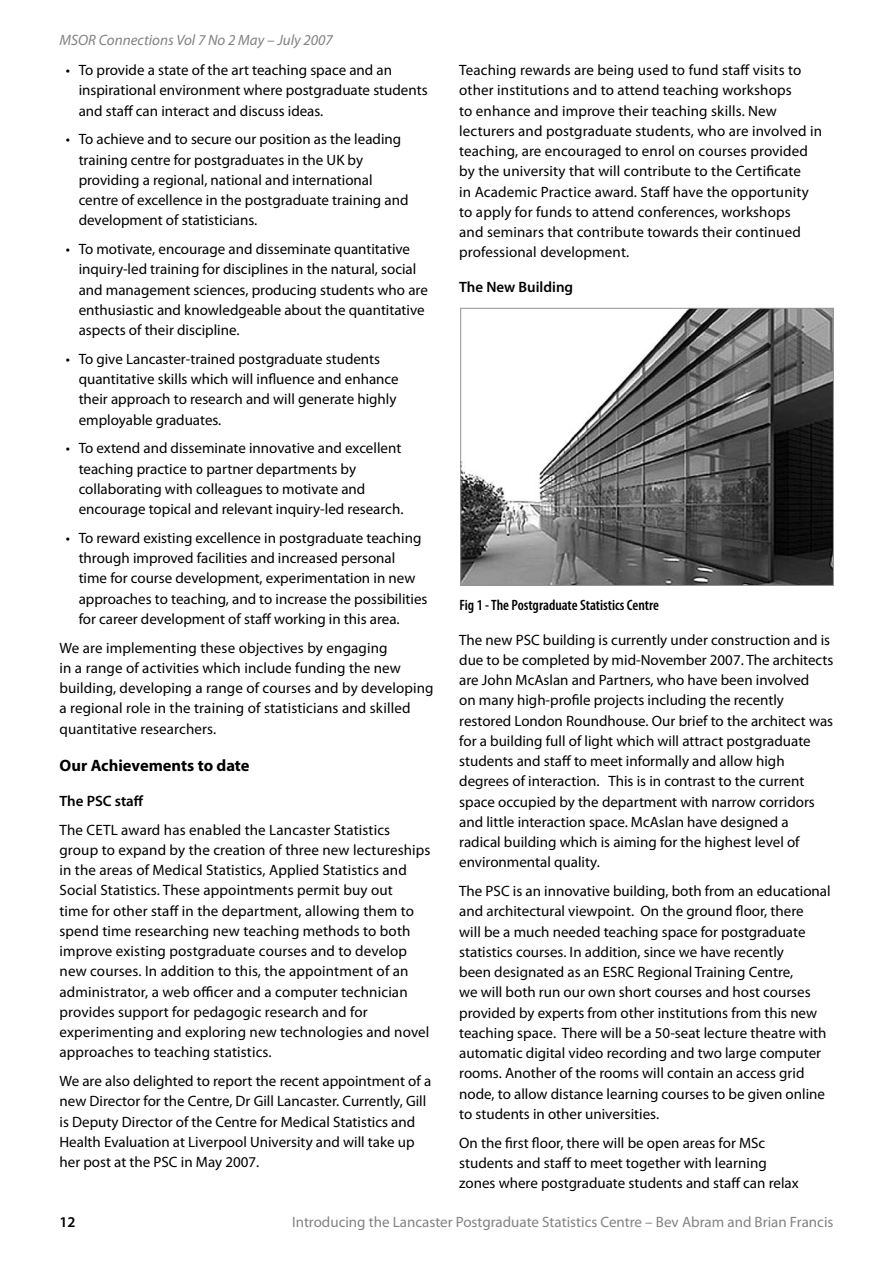
<style>
.page{position:relative;width:893px;height:1263px;background:#fff}
.page>*{position:absolute;margin:0;border:0;box-sizing:border-box;transform-origin:0 0}
.t1{font:700 16.5px "Myriad Pro";color:#000}
.t2{font:15px/20.2px "Myriad Pro";color:#000}
.t3{font:15px "Myriad Pro";color:#808284}
.t4{font:600 condensed 15px "Myriad Pro";color:#000}
.t5{font:italic 15px "Myriad Pro";color:#808284}
.t6{font:600 15px "Myriad Pro";color:#000}
</style>
<div class="page">
<img style="left:462px;top:310px;width:370px;height:274px">
<div style="left:460px;top:308px;width:374px;height:278px;border:1px solid #939598"></div>
<p class="t5" style="left:60px;top:30px;width:275px">MSOR Connections Vol 7 No 2 May – July 2007</p>
<p class="t2" style="left:79px;top:60px;width:350px">To provide a state of the art teaching space and an inspirational environment where postgraduate students and staff can interact and discuss ideas.</p>
<p class="t2" style="left:79px;top:129px;width:331px">To achieve and to secure our position as the leading training centre for postgraduates in the UK by providing a regional, national and international centre of excellence in the postgraduate training and development of statisticians.</p>
<p class="t2" style="left:79px;top:239px;width:351px">To motivate, encourage and disseminate quantitative inquiry-led training for disciplines in the natural, social and management sciences, producing students who are enthusiastic and knowledgeable about the quantitative aspects of their discipline.</p>
<p class="t2" style="left:79px;top:348px;width:322px">To give Lancaster-trained postgraduate students quantitative skills which will influence and enhance their approach to research and will generate highly employable graduates.</p>
<p class="t2" style="left:79px;top:438px;width:326px">To extend and disseminate innovative and excellent teaching practice to partner departments by collaborating with colleagues to motivate and encourage topical and relevant inquiry-led research.</p>
<p class="t2" style="left:79px;top:527px;width:350px">To reward existing excellence in postgraduate teaching through improved facilities and increased personal time for course development, experimentation in new approaches to teaching, and to increase the possibilities for career development of staff working in this area.</p>
<p class="t2" style="left:60px;top:637px;width:376px">We are implementing these objectives by engaging<br>in a range of activities which include funding the new building, developing a range of courses and by developing a regional role in the training of statisticians and skilled quantitative researchers.</p>
<p class="t1" style="left:60px;top:755px;width:192px">Our Achievements to date</p>
<p class="t6" style="left:60px;top:791px;width:86px">The PSC staff</p>
<p class="t2" style="left:60px;top:819px;width:372px">The CETL award has enabled the Lancaster Statistics group to expand by the creation of three new lectureships in the areas of Medical Statistics, Applied Statistics and Social Statistics. These appointments permit buy out<br>time for other staff in the department, allowing them to spend time researching new teaching methods to both improve existing postgraduate courses and to develop new courses. In addition to this, the appointment of an administrator, a web officer and a computer technician provides support for pedagogic research and for experimenting and exploring new technologies and novel approaches to teaching statistics.</p>
<p class="t2" style="left:60px;top:1071px;width:373px">We are also delighted to report the recent appointment of a new Director for the Centre, Dr Gill Lancaster. Currently, Gill is Deputy Director of the Centre for Medical Statistics and Health Evaluation at Liverpool University and will take up her post at the PSC in May 2007.</p>
<p class="t2" style="left:459px;top:60px;width:364px">Teaching rewards are being used to fund staff visits to other institutions and to attend teaching workshops<br>to enhance and improve their teaching skills. New lecturers and postgraduate students, who are involved in teaching, are encouraged to enrol on courses provided by the university that will contribute to the Certificate<br>in Academic Practice award. Staff have the opportunity to apply for funds to attend conferences, workshops<br>and seminars that contribute towards their continued professional development.</p>
<p class="t6" style="left:459px;top:277px;width:115px">The New Building</p>
<p class="t2" style="left:66px;top:60px;width:6px">•</p>
<p class="t2" style="left:66px;top:129px;width:6px">•</p>
<p class="t2" style="left:66px;top:239px;width:6px">•</p>
<p class="t2" style="left:66px;top:348px;width:6px">•</p>
<p class="t2" style="left:66px;top:438px;width:6px">•</p>
<p class="t2" style="left:66px;top:527px;width:6px">•</p>
<p class="t4" style="left:459px;top:596px;width:201px">Fig 1 - The Postgraduate Statistics Centre</p>
<p class="t2" style="left:459px;top:629px;width:376px">The new PSC building is currently under construction and is due to be completed by mid-November 2007. The architects are John McAslan and Partners, who have been involved<br>on many high-profile projects including the recently restored London Roundhouse. Our brief to the architect was for a building full of light which will attract postgraduate students and staff to meet informally and allow high degrees of interaction. This is in contrast to the current space occupied by the department with narrow corridors and little interaction space. McAslan have designed a radical building which is aiming for the highest level of environmental quality.</p>
<p class="t2" style="left:459px;top:881px;width:373px">The PSC is an innovative building, both from an educational and architectural viewpoint. On the ground floor, there<br>will be a much needed teaching space for postgraduate statistics courses. In addition, since we have recently<br>been designated as an ESRC Regional Training Centre,<br>we will both run our own short courses and host courses provided by experts from other institutions from this new teaching space. There will be a 50-seat lecture theatre with automatic digital video recording and two large computer rooms. Another of the rooms will contain an access grid node, to allow distance learning courses to be given online to students in other universities.</p>
<p class="t2" style="left:459px;top:1132px;width:341px">On the first floor, there will be open areas for MSc students and staff to meet together with learning zones where postgraduate students and staff can relax</p>
<p class="t3" style="left:292px;top:1213px;width:543px">Introducing the Lancaster Postgraduate Statistics Centre – Bev Abram and Brian Francis</p>
<p class="t6" style="left:60px;top:1213px;width:18px">12</p>
</div>
